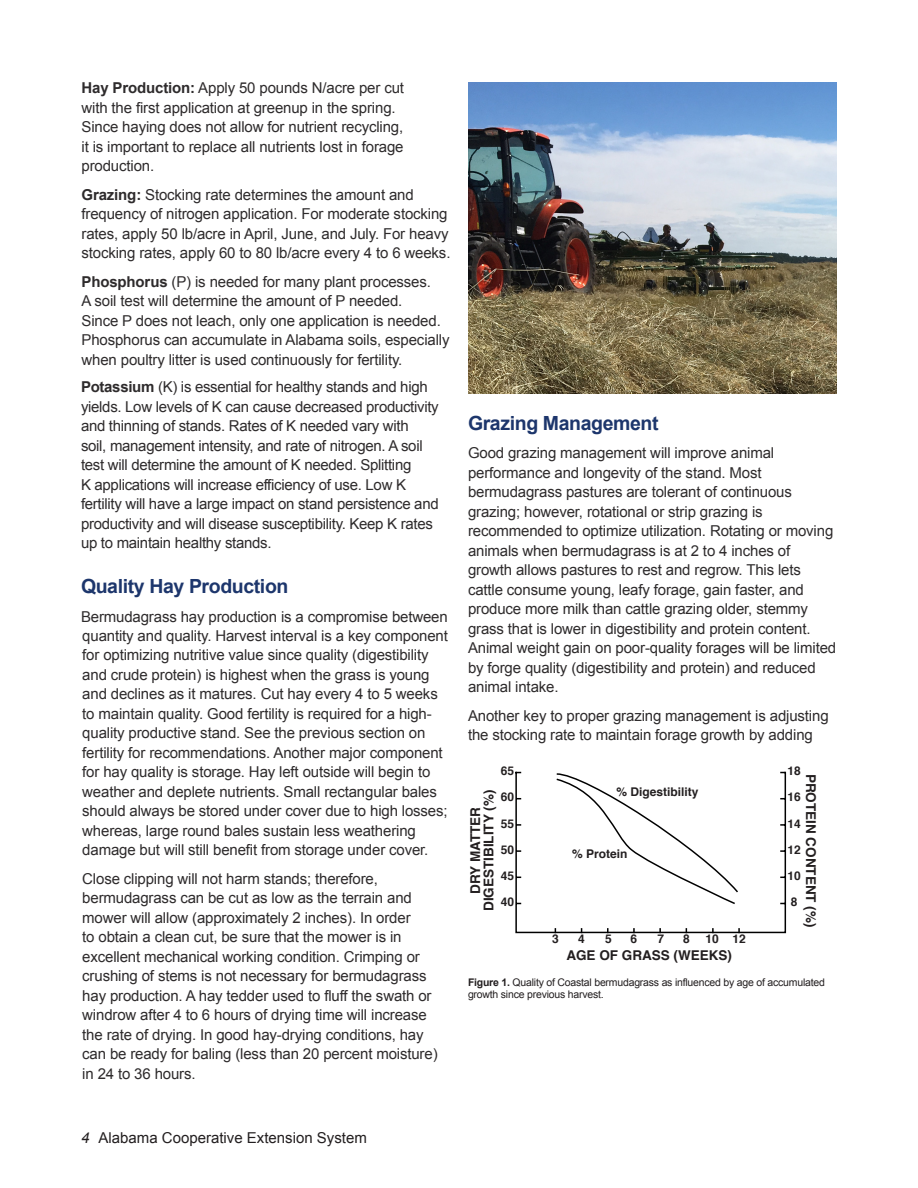
<style>
.page{position:relative;width:918px;height:1188px;background:#fff}
.page>*{position:absolute;margin:0;border:0;box-sizing:border-box;transform-origin:0 0}
.t1{font:700 19.5px "Arial";letter-spacing:-.02em;color:#1d366c}
.t2{font:15px/19.5px "Arial";letter-spacing:-.01em;color:#2e2b2c}
.t3{font:15px "Arial";color:#231f20}
.t4{font:700 13.5px/13.5px "Helvetica";color:#231f20;text-align:center}
.t5{font:700 12px/26.2px "Helvetica";color:#231f20;text-align:justify}
.t6{font:10.5px/12px "Arial";letter-spacing:-.02em;color:#231f20}
.s1{font-weight:700}
.s2{font-style:italic}
</style>
<div class="page">
<img style="left:468px;top:83px;width:369px;height:311px">
<svg style="left:515px;top:771px;width:272px;height:163px"></svg>
<p class="t2" style="left:82px;top:78px;width:324px"><span class="s1">Hay Production:</span> Apply 50 pounds N/acre per cut with the first application at greenup in the spring.<br>Since haying does not allow for nutrient recycling, it is important to replace all nutrients lost in forage production.</p>
<p class="t2" style="left:82px;top:185px;width:370px"><span class="s1">Grazing:</span> Stocking rate determines the amount and frequency of nitrogen application. For moderate stocking rates, apply 50 lb/acre in April, June, and July. For heavy stocking rates, apply 60 to 80 lb/acre every 4 to 6 weeks.</p>
<p class="t2" style="left:82px;top:272px;width:370px"><span class="s1">Phosphorus</span> (P) is needed for many plant processes.<br>A soil test will determine the amount of P needed.<br>Since P does not leach, only one application is needed.<br>Phosphorus can accumulate in Alabama soils, especially when poultry litter is used continuously for fertility.</p>
<p class="t2" style="left:81px;top:377px;width:359px"><span class="s1">Potassium</span> (K) is essential for healthy stands and high yields. Low levels of K can cause decreased productivity and thinning of stands. Rates of K needed vary with<br>soil, management intensity, and rate of nitrogen. A soil test will determine the amount of K needed. Splitting<br>K applications will increase efficiency of use. Low K fertility will have a large impact on stand persistence and productivity and will disease susceptibility. Keep K rates up to maintain healthy stands.</p>
<h1 class="t1" style="left:81px;top:573px;width:209px">Quality Hay Production</h1>
<p class="t2" style="left:81px;top:607px;width:368px">Bermudagrass hay production is a compromise between</p>
<p class="t2" style="left:82px;top:626px;width:367px">quantity and quality. Harvest interval is a key component for optimizing nutritive value since quality (digestibility and crude protein) is highest when the grass is young and declines as it matures. Cut hay every 4 to 5 weeks to maintain quality. Good fertility is required for a high&shy;quality productive stand. See the previous section on fertility for recommendations. Another major component for hay quality is storage. Hay left outside will begin to weather and deplete nutrients. Small rectangular bales should always be stored under cover due to high losses; whereas, large round bales sustain less weathering damage but will still benefit from storage under cover.</p>
<p class="t2" style="left:82px;top:869px;width:357px">Close clipping will not harm stands; therefore, bermudagrass can be cut as low as the terrain and mower will allow (approximately 2 inches). In order<br>to obtain a clean cut, be sure that the mower is in excellent mechanical working condition. Crimping or crushing of stems is not necessary for bermudagrass hay production. A hay tedder used to fluff the swath or windrow after 4 to 6 hours of drying time will increase the rate of drying. In good hay-drying conditions, hay can be ready for baling (less than 20 percent moisture) in 24 to 36 hours.</p>
<h1 class="t1" style="left:468px;top:410px;width:192px">Grazing Management</h1>
<p class="t2" style="left:468px;top:444px;width:370px">Good grazing management will improve animal performance and longevity of the stand. Most bermudagrass pastures are tolerant of continuous grazing; however, rotational or strip grazing is recommended to optimize utilization. Rotating or moving animals when bermudagrass is at 2 to 4 inches of growth allows pastures to rest and regrow. This lets cattle consume young, leafy forage, gain faster, and produce more milk than cattle grazing older, stemmy grass that is lower in digestibility and protein content.<br>Animal weight gain on poor-quality forages will be limited by forge quality (digestibility and protein) and reduced animal intake.</p>
<p class="t2" style="left:468px;top:706px;width:362px">Another key to proper grazing management is adjusting the stocking rate to maintain forage growth by adding</p>
<p class="t5" style="left:501px;top:758px;width:15px">65<br>60<br>55<br>50<br>45<br>40</p>
<p class="t5" style="left:787px;top:758px;width:15px">18<br>16<br>14<br>12<br>10<br>8</p>
<p class="t5" style="left:552px;top:926px;width:8px">3</p>
<p class="t5" style="left:578px;top:926px;width:8px">4</p>
<p class="t5" style="left:605px;top:926px;width:8px">5</p>
<p class="t5" style="left:631px;top:926px;width:8px">6</p>
<p class="t5" style="left:658px;top:926px;width:8px">7</p>
<p class="t5" style="left:683px;top:926px;width:8px">8</p>
<p class="t5" style="left:706px;top:926px;width:42px">10 12</p>
<p class="t4" style="left:566px;top:948px;width:167px">AGE OF GRASS (WEEKS)</p>
<p class="t4" style="left:817px;top:774px;width:155px;rotate:90deg">PROTEIN CONTENT (%)</p>
<p class="t5" style="left:616px;top:779px;width:84px">% Digestibility</p>
<p class="t4" style="left:469px;top:911px;width:123px;rotate:-90deg">DRY MATTER<br>DIGESTIBILITY (%)</p>
<p class="t5" style="left:572px;top:841px;width:57px">% Protein</p>
<p class="t6" style="left:468px;top:976px;width:358px"><span class="s1">Figure 1.</span> Quality of Coastal bermudagrass as influenced by age of accumulated growth since previous harvest.</p>
<p class="t3" style="left:81px;top:1128px;width:287px"><span class="s2">4</span> Alabama Cooperative Extension System</p>
</div>
